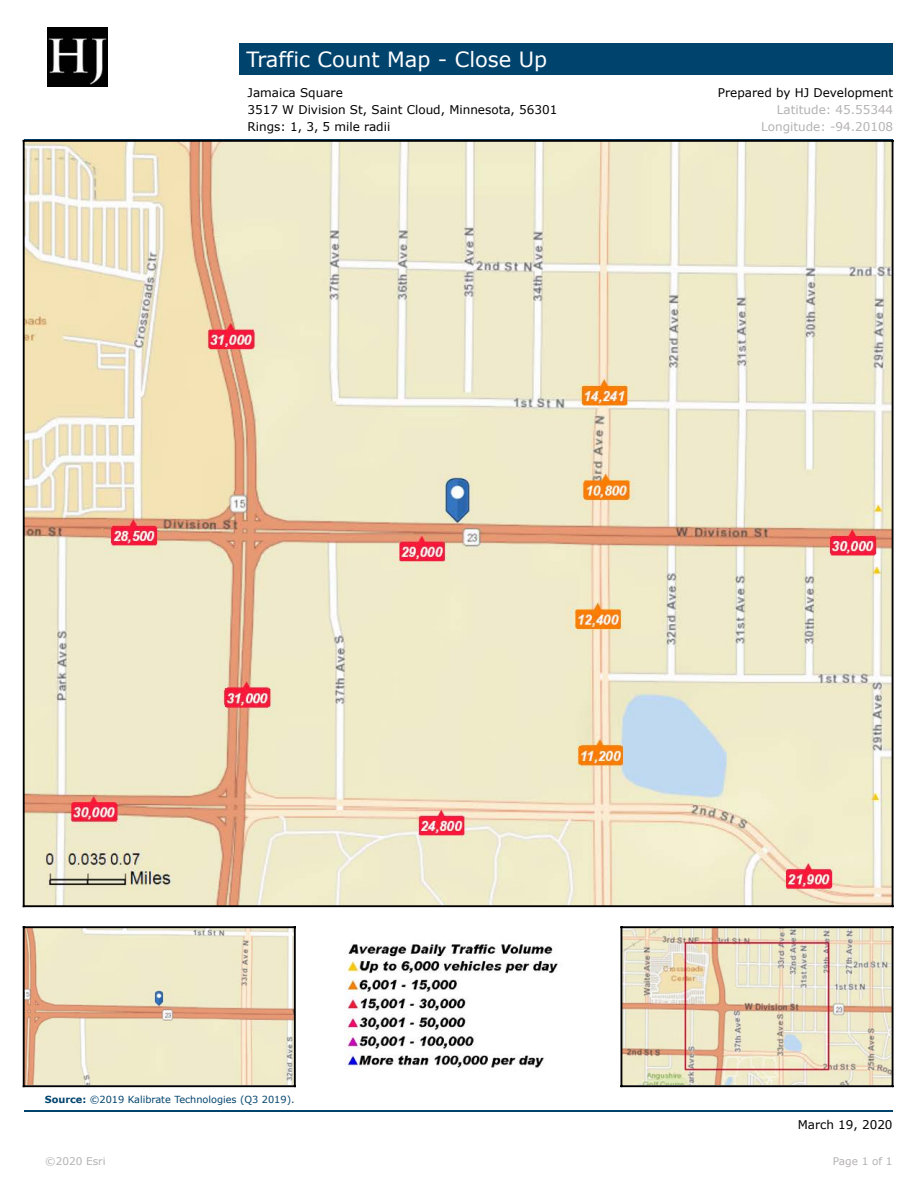
<style>
.page{position:relative;width:918px;height:1188px;background:#fff}
.page>*{position:absolute;margin:0;border:0;box-sizing:border-box;transform-origin:0 0}
.t1{font:21px "Verdana";color:#fff}
.t2{font:12px "Verdana";color:#000}
.t3{font:12px "Verdana";color:#b4b1b1}
.t4{font:10.5px "Verdana";color:#b4b1b1}
.t5{font:9.75px "Verdana";color:#00436d}
.s1{font-weight:700}
</style>
<div class="page">
<div style="left:240px;top:43px;width:653px;height:32px;background:#00436d"></div>
<img style="left:47px;top:27px;width:60px;height:60px">
<hr style="left:24px;top:139px;width:869px;height:2px;background:#00436d">
<img style="left:25px;top:142px;width:866px;height:763px">
<hr style="left:23px;top:140px;width:2px;height:767px;background:#000">
<hr style="left:23px;top:140px;width:871px;height:2px;background:#000">
<hr style="left:892px;top:140px;width:2px;height:767px;background:#000">
<hr style="left:23px;top:905px;width:871px;height:2px;background:#000">
<img style="left:25px;top:928px;width:269px;height:156px">
<hr style="left:23px;top:926px;width:2px;height:161px;background:#000">
<hr style="left:23px;top:926px;width:273px;height:2px;background:#000">
<hr style="left:294px;top:926px;width:2px;height:161px;background:#000">
<hr style="left:23px;top:1085px;width:273px;height:2px;background:#000">
<img style="left:344px;top:944px;width:214px;height:124px">
<img style="left:622px;top:928px;width:270px;height:156px">
<hr style="left:621px;top:926px;width:1px;height:161px;background:#000">
<hr style="left:621px;top:926px;width:273px;height:2px;background:#000">
<hr style="left:892px;top:926px;width:2px;height:161px;background:#000">
<hr style="left:621px;top:1085px;width:273px;height:2px;background:#000">
<hr style="left:24px;top:1110px;width:869px;height:2px;background:#00436d">
<h1 class="t1" style="left:246px;top:45px;width:302px">Traffic Count Map - Close Up</h1>
<p class="t2" style="left:248px;top:84px;width:97px">Jamaica Square</p>
<p class="t2" style="left:718px;top:84px;width:177px">Prepared by HJ Development</p>
<p class="t2" style="left:248px;top:101px;width:311px">3517 W Division St, Saint Cloud, Minnesota, 56301</p>
<p class="t3" style="left:777px;top:101px;width:118px">Latitude: 45.55344</p>
<p class="t2" style="left:248px;top:119px;width:144px">Rings: 1, 3, 5 mile radii</p>
<p class="t3" style="left:761px;top:119px;width:134px">Longitude: -94.20108</p>
<p class="t5" style="left:45px;top:1093px;width:251px"><span class="s1">Source:</span> ©2019 Kalibrate Technologies (Q3 2019).</p>
<p class="t2" style="left:798px;top:1116px;width:96px">March 19, 2020</p>
<p class="t4" style="left:45px;top:1154px;width:62px">©2020 Esri</p>
<p class="t4" style="left:833px;top:1154px;width:61px">Page 1 of 1</p>
</div>
